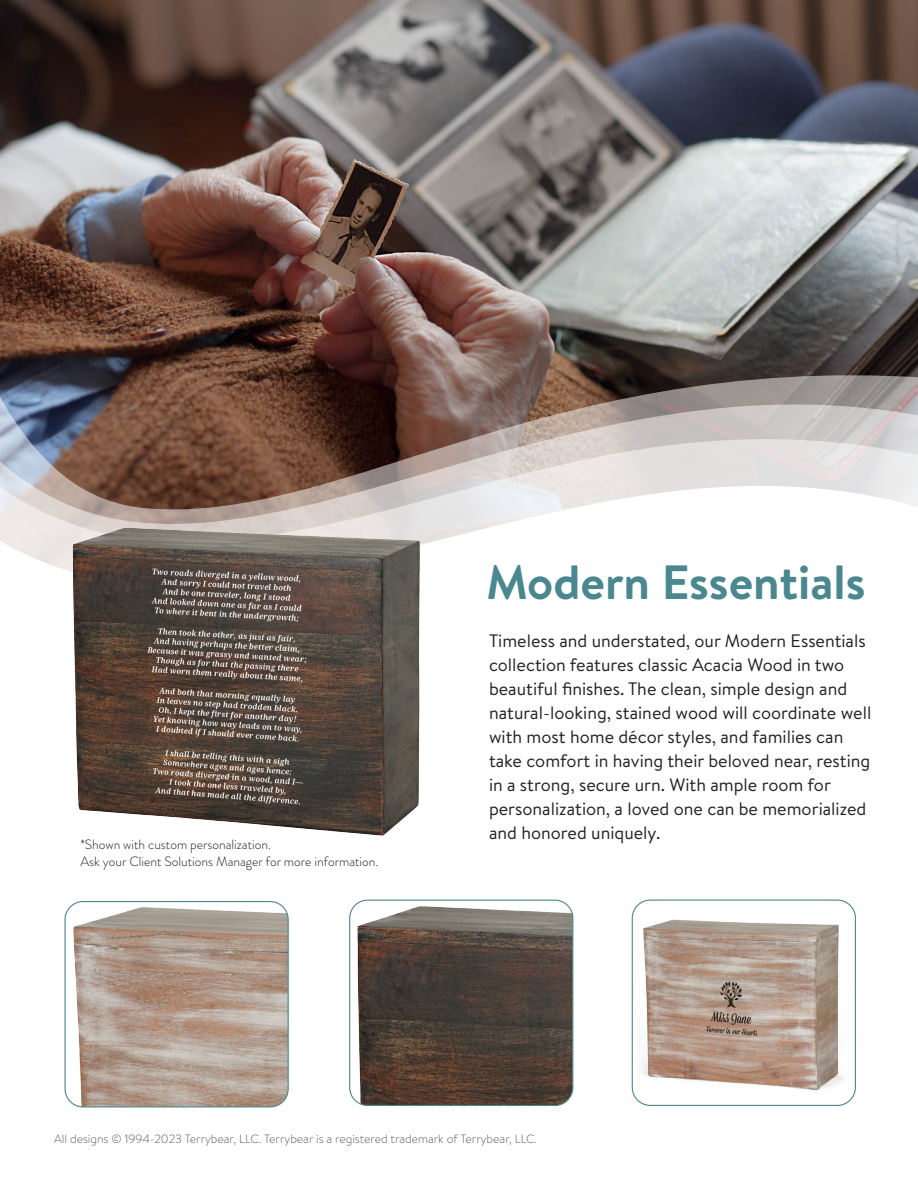
<style>
.page{position:relative;width:918px;height:1188px;background:#fff}
.page>*{position:absolute;margin:0;border:0;box-sizing:border-box;transform-origin:0 0}
.t1{font:700 48px "Brandon Text";color:#4a878f}
.t2{font:18px/24px "Brandon Text";color:#231f20}
.t3{font:300 13.5px "Brandon Grotesque";color:#231f20}
.t4{font:300 12px "Brandon Text";color:#57585a}
</style>
<div class="page">
<img style="left:0;top:0;width:918px;height:1108px">
<img style="left:632px;top:900px;width:223px;height:205px">
<div style="left:632px;top:900px;width:224px;height:206px;border:1px solid #4a878f;border-radius:18px"></div>
<img style="left:350px;top:900px;width:223px;height:205px">
<div style="left:349px;top:900px;width:224px;height:206px;border:1px solid #4a878f;border-radius:18px"></div>
<img style="left:65px;top:902px;width:223px;height:205px">
<div style="left:64px;top:901px;width:225px;height:206px;border:1px solid #4a878f;border-radius:18px"></div>
<img style="left:0;top:482px;width:529px;height:401px">
<p class="t3" style="left:80px;top:836px;width:192px">*Shown with custom personalization.</p>
<p class="t3" style="left:80px;top:852px;width:300px">Ask your Client Solutions Manager for more information.</p>
<p class="t1" style="left:486px;top:549px;width:381px">Modern Essentials</p>
<p class="t2" style="left:489px;top:628px;width:384px">Timeless and understated, our Modern Essentials collection features classic Acacia Wood in two beautiful finishes. The clean, simple design and natural-looking, stained wood will coordinate well with most home décor styles, and families can take comfort in having their beloved near, resting in a strong, secure urn. With ample room for</p>
<p class="t2" style="left:489px;top:796px;width:379px">personalization, a loved one can be memorialized and honored uniquely.</p>
<p class="t4" style="left:54px;top:1131px;width:485px">All designs © 1994-2023 Terrybear, LLC. Terrybear is a registered trademark of Terrybear, LLC.</p>
</div>
